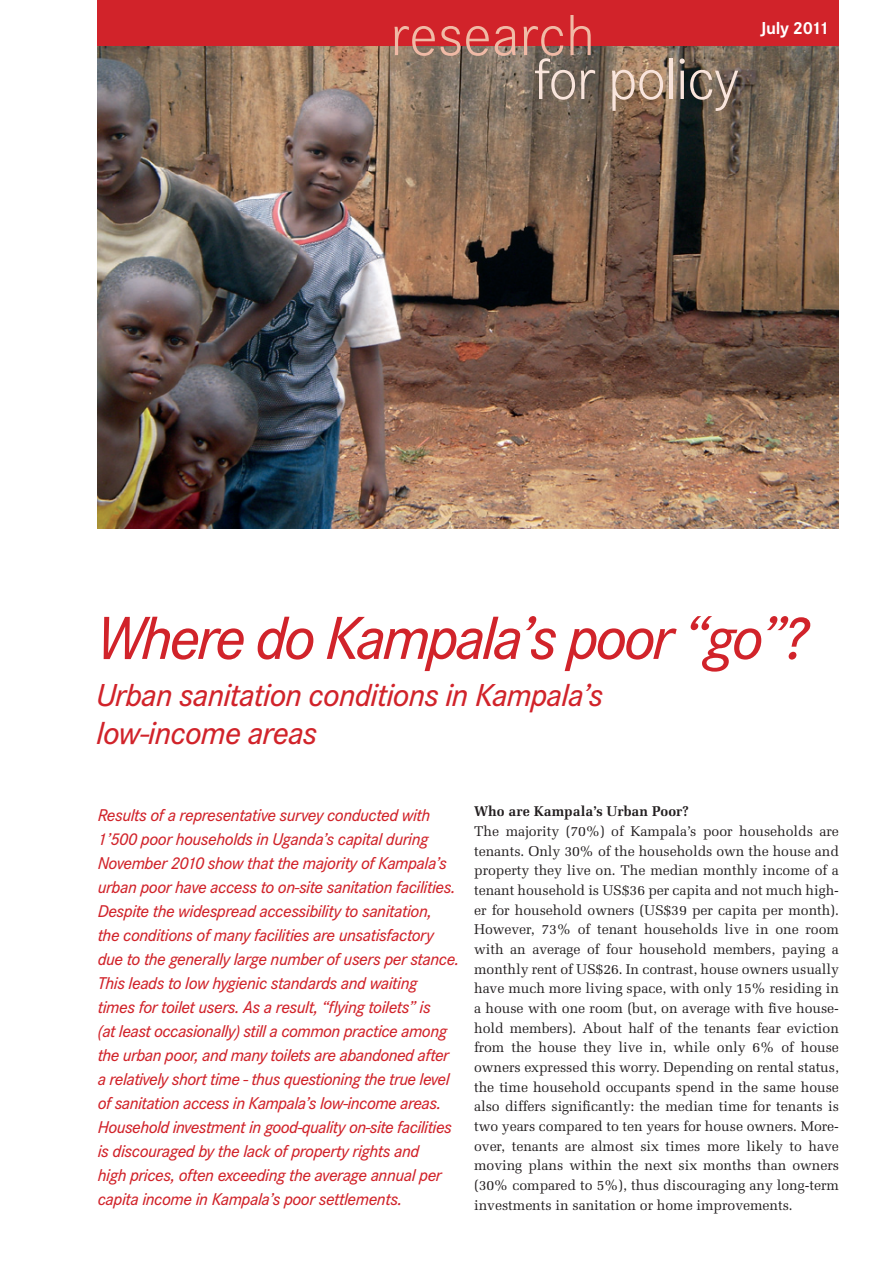
<style>
.page{position:relative;width:893px;height:1263px;background:#fff}
.page>*{position:absolute;margin:0;border:0;box-sizing:border-box;transform-origin:0 0}
.t1{font:italic 500 63px "Corporate S";letter-spacing:-.05em;color:#d1232a}
.t2{font:300 60px "Corporate S";letter-spacing:-.02em;color:#f9e5dc}
.t3{font:300 60px "Corporate S";color:#f0baa6}
.t4{font:italic 500 33px/37.5px "Corporate S";letter-spacing:-.025em;color:#d1232a}
.t5{font:700 18px "Corporate S";letter-spacing:-.025em;color:#fff}
.t6{font:italic 500 17.7px/24px "Corporate S";letter-spacing:-.025em;color:#d1232a}
.t7{font:14.1px/19.6px "Melior";letter-spacing:-.005em;color:#231f20;text-align:justify}
.t8{font:700 14.1px "Melior";color:#231f20}
</style>
<div class="page">
<img style="left:98px;top:46px;width:741px;height:482px">
<div style="left:98px;top:0;width:741px;height:46px;background:#d1232a"></div>
<h2 class="t3" style="left:390px;top:2px;width:206px">research</h2>
<h2 class="t2" style="left:534px;top:45px;width:207px">for policy</h2>
<p class="t5" style="left:760px;top:17px;width:70px">July 2011</p>
<h1 class="t1" style="left:97px;top:603px;width:713px">Where do Kampala’s poor “go”?</h1>
<h3 class="t4" style="left:97px;top:677px;width:508px">Urban sanitation conditions in Kampala’s low-income areas</h3>
<p class="t6" style="left:98px;top:803px;width:363px">Results of a representative survey conducted with 1’500 poor households in Uganda’s capital during November 2010 show that the majority of Kampala’s urban poor have access to on-site sanitation facilities.<br>Despite the widespread accessibility to sanitation,<br>the conditions of many facilities are unsatisfactory due to the generally large number of users per stance.<br>This leads to low hygienic standards and waiting times for toilet users. As a result, “flying toilets” is<br>(at least occasionally) still a common practice among the urban poor, and many toilets are abandoned after a relatively short time - thus questioning the true level of sanitation access in Kampala’s low-income areas.<br>Household investment in good-quality on-site facilities is discouraged by the lack of property rights and<br>high prices, often exceeding the average annual per capita income in Kampala’s poor settlements.</p>
<p class="t8" style="left:474px;top:803px;width:216px">Who are Kampala’s Urban Poor?</p>
<p class="t7" style="left:474px;top:821px;width:366px">The majority (70%) of Kampala’s poor households are tenants. Only 30% of the households own the house and property they live on. The median monthly income of a tenant household is US$36 per capita and not much high&shy;er for household owners (US$39 per capita per month).<br>However, 73% of tenant households live in one room with an average of four household members, paying a monthly rent of US$26. In contrast, house owners usually have much more living space, with only 15% residing in a house with one room (but, on average with five house&shy;hold members). About half of the tenants fear eviction from the house they live in, while only 6% of house owners expressed this worry. Depending on rental status, the time household occupants spend in the same house also differs significantly: the median time for tenants is two years compared to ten years for house owners. More&shy;over, tenants are almost six times more likely to have moving plans within the next six months than owners (30% compared to 5%), thus discouraging any long-term investments in sanitation or home improvements.</p>
</div>
